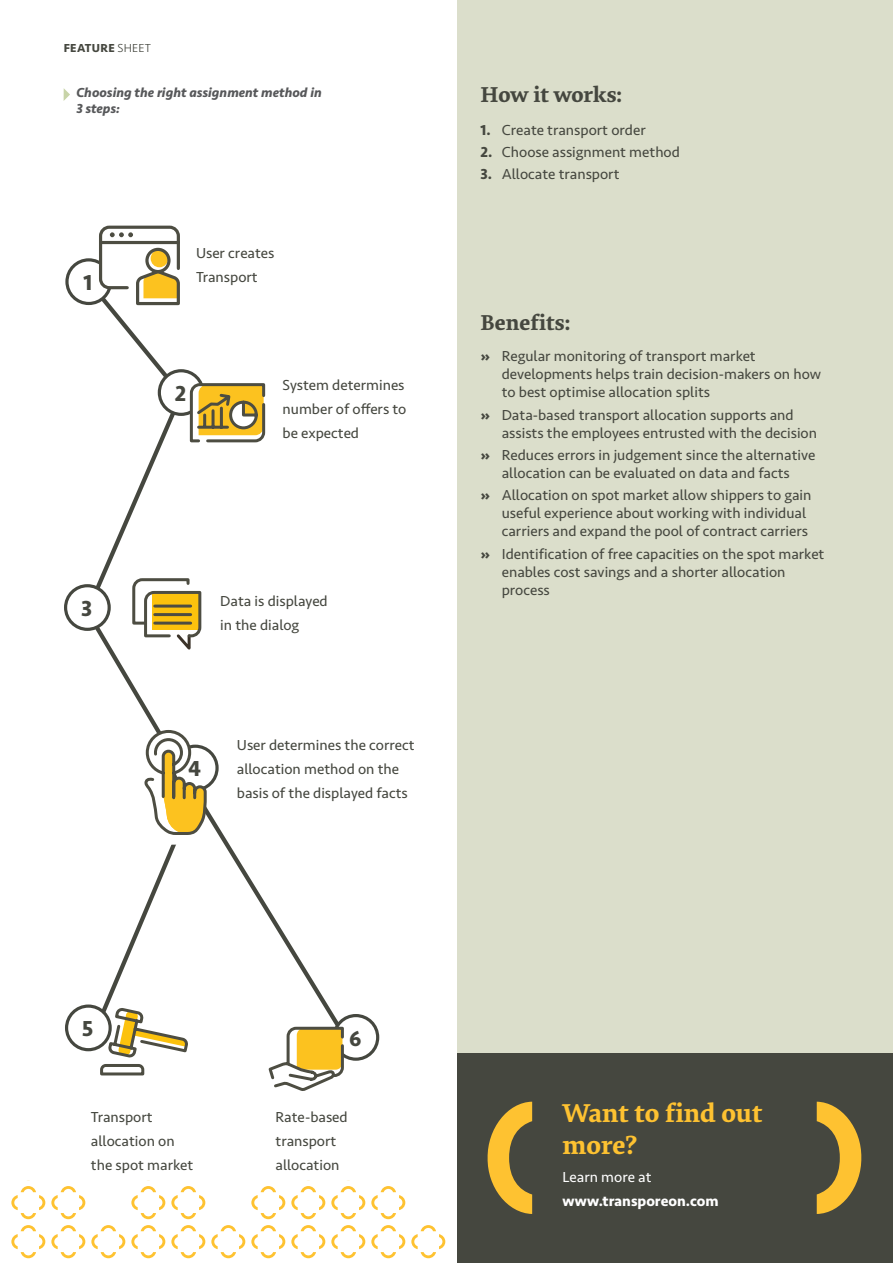
<style>
.page{position:relative;width:893px;height:1263px;background:#fff}
.page>*{position:absolute;margin:0;border:0;box-sizing:border-box;transform-origin:0 0}
.t1{font:700 27px "Elena";color:#fec231}
.Subhead_15_pt{font:700 22.5px "Elena";color:#45473f}
.t2{font:700 22.5px "Seravek";color:#45473f}
.Icon_Descriptions{font:15px/24px "Seravek";color:#45473f}
.Body_Text_10_pt_whit{font:700 15px/24px "Seravek";color:#fff}
.Diagram_Titel_9_pt{font:italic 700 13.5px/16.2px "Seravek";color:#57585a}
.Running_Head{font:700 12px "Seravek";letter-spacing:.03em;color:#45473f}
.s1{font-weight:300}
.s2{font-weight:700}
.s3{font-weight:400}
</style>
<div class="page">
<div style="left:457px;top:0;width:436px;height:1263px;background:#dbdecb"></div>
<div style="left:457px;top:1053px;width:436px;height:210px;background:#45473f"></div>
<svg style="left:64px;top:88px;width:6px;height:13px"></svg>
<svg style="left:817px;top:1102px;width:45px;height:112px"></svg>
<svg style="left:487px;top:1102px;width:45px;height:112px"></svg>
<svg style="left:83px;top:304px;width:262px;height:721px"></svg>
<svg style="left:173px;top:746px;width:44px;height:44px"></svg>
<div style="left:172px;top:745px;width:47px;height:46px;border:3px solid #45473f;border-radius:50%"></div>
<div style="left:65px;top:258px;width:47px;height:47px;border:3px solid #45473f;border-radius:50%"></div>
<div style="left:159px;top:371px;width:44px;height:43px;background:#fff;border-radius:50%"></div>
<div style="left:158px;top:369px;width:47px;height:47px;border:3px solid #45473f;border-radius:50%"></div>
<div style="left:334px;top:1015px;width:44px;height:44px;background:#fff;border-radius:50%"></div>
<div style="left:332px;top:1014px;width:47px;height:47px;border:3px solid #45473f;border-radius:50%"></div>
<div style="left:66px;top:586px;width:43px;height:43px;background:#fff;border-radius:50%"></div>
<div style="left:64px;top:584px;width:47px;height:47px;border:3px solid #45473f;border-radius:50%"></div>
<svg style="left:97px;top:225px;width:85px;height:82px"></svg>
<svg style="left:188px;top:382px;width:79px;height:62px"></svg>
<svg style="left:143px;top:728px;width:65px;height:117px"></svg>
<div style="left:67px;top:1006px;width:43px;height:44px;background:#fff;border-radius:50%"></div>
<div style="left:65px;top:1004px;width:47px;height:47px;border:3px solid #45473f;border-radius:50%"></div>
<svg style="left:131px;top:577px;width:72px;height:79px"></svg>
<svg style="left:99px;top:1007px;width:91px;height:69px"></svg>
<svg style="left:268px;top:1025px;width:77px;height:66px"></svg>
<svg style="left:411px;top:1225px;width:34px;height:33px"></svg>
<svg style="left:331px;top:1225px;width:34px;height:33px"></svg>
<svg style="left:371px;top:1225px;width:34px;height:33px"></svg>
<svg style="left:371px;top:1186px;width:34px;height:33px"></svg>
<svg style="left:291px;top:1225px;width:34px;height:33px"></svg>
<svg style="left:331px;top:1186px;width:34px;height:33px"></svg>
<svg style="left:291px;top:1186px;width:34px;height:33px"></svg>
<svg style="left:251px;top:1225px;width:34px;height:33px"></svg>
<svg style="left:251px;top:1186px;width:34px;height:33px"></svg>
<svg style="left:211px;top:1225px;width:34px;height:33px"></svg>
<svg style="left:171px;top:1225px;width:34px;height:33px"></svg>
<svg style="left:171px;top:1186px;width:34px;height:33px"></svg>
<svg style="left:131px;top:1225px;width:34px;height:33px"></svg>
<svg style="left:91px;top:1225px;width:34px;height:33px"></svg>
<svg style="left:11px;top:1225px;width:34px;height:33px"></svg>
<svg style="left:51px;top:1225px;width:34px;height:33px"></svg>
<svg style="left:51px;top:1186px;width:34px;height:33px"></svg>
<svg style="left:11px;top:1186px;width:34px;height:33px"></svg>
<svg style="left:131px;top:1186px;width:34px;height:33px"></svg>
<p class="Running_Head" style="left:64px;top:40px;width:89px">FEATURE <span class="s1">SHEET</span></p>
<p class="Diagram_Titel_9_pt" style="left:76px;top:84px;width:247px">Choosing the right assignment method in<br>3 steps:</p>
<p class="t2" style="left:84px;top:269px;width:10px">1</p>
<p class="t2" style="left:81px;top:594px;width:13px">3</p>
<p class="Icon_Descriptions" style="left:196px;top:241px;width:80px">User creates<br>Transport</p>
<p class="t2" style="left:175px;top:380px;width:13px">2</p>
<p class="Icon_Descriptions" style="left:283px;top:373px;width:125px">System determines number of offers to be expected</p>
<p class="Icon_Descriptions" style="left:220px;top:589px;width:109px">Data is displayed in the dialog</p>
<p class="t2" style="left:188px;top:755px;width:14px">4</p>
<p class="Icon_Descriptions" style="left:237px;top:733px;width:179px">User determines the correct allocation method on the basis of the displayed facts</p>
<p class="Subhead_15_pt" style="left:480px;top:78px;width:143px">How it works:</p>
<p class="Icon_Descriptions" style="left:480px;top:118px;width:167px"><span class="s2">1.</span> Create transport order</p>
<p class="Icon_Descriptions" style="left:480px;top:140px;width:201px"><span class="s2">2.</span> Choose assignment method</p>
<p class="Icon_Descriptions" style="left:480px;top:162px;width:141px"><span class="s2">3.</span> Allocate transport</p>
<p class="Subhead_15_pt" style="left:480px;top:306px;width:91px">Benefits:</p>
<p class="Icon_Descriptions" style="left:502px;top:348px;width:321px;line-height:18px;text-indent:-21px"><span class="s2">»</span> Regular monitoring of transport market developments helps train decision-makers on how to best optimise allocation splits</p>
<p class="Icon_Descriptions" style="left:502px;top:406px;width:317px;line-height:18px;text-indent:-21px"><span class="s2">»</span> Data-based transport allocation supports and assists the employees entrusted with the decision</p>
<p class="Icon_Descriptions" style="left:480px;top:446px;width:336px;line-height:18px;text-align:center"><span class="s2">»</span> Reduces errors in judgement since the alternative allocation can be evaluated on data and facts</p>
<p class="Icon_Descriptions" style="left:502px;top:486px;width:311px;line-height:18px;text-indent:-21px"><span class="s2">»</span> Allocation on spot market allow shippers to gain useful experience about working with individual carriers and expand the pool of contract carriers</p>
<p class="Icon_Descriptions" style="left:502px;top:545px;width:324px;line-height:18px;text-indent:-21px"><span class="s2">»</span> Identification of free capacities on the spot market enables cost savings and a shorter allocation process</p>
<p class="t2" style="left:82px;top:1015px;width:13px">5</p>
<p class="Icon_Descriptions" style="left:91px;top:1105px;width:104px">Transport allocation on the spot market</p>
<p class="t2" style="left:349px;top:1024px;width:14px">6</p>
<p class="Icon_Descriptions" style="left:276px;top:1105px;width:74px">Rate-based transport allocation</p>
<p class="t1" style="left:563px;top:1092px;width:201px">Want to find out</p>
<p class="t1" style="left:563px;top:1125px;width:75px">more?</p>
<p class="Body_Text_10_pt_whit" style="left:563px;top:1165px;width:158px"><span class="s3">Learn more at </span>www.transporeon.com</p>
</div>
